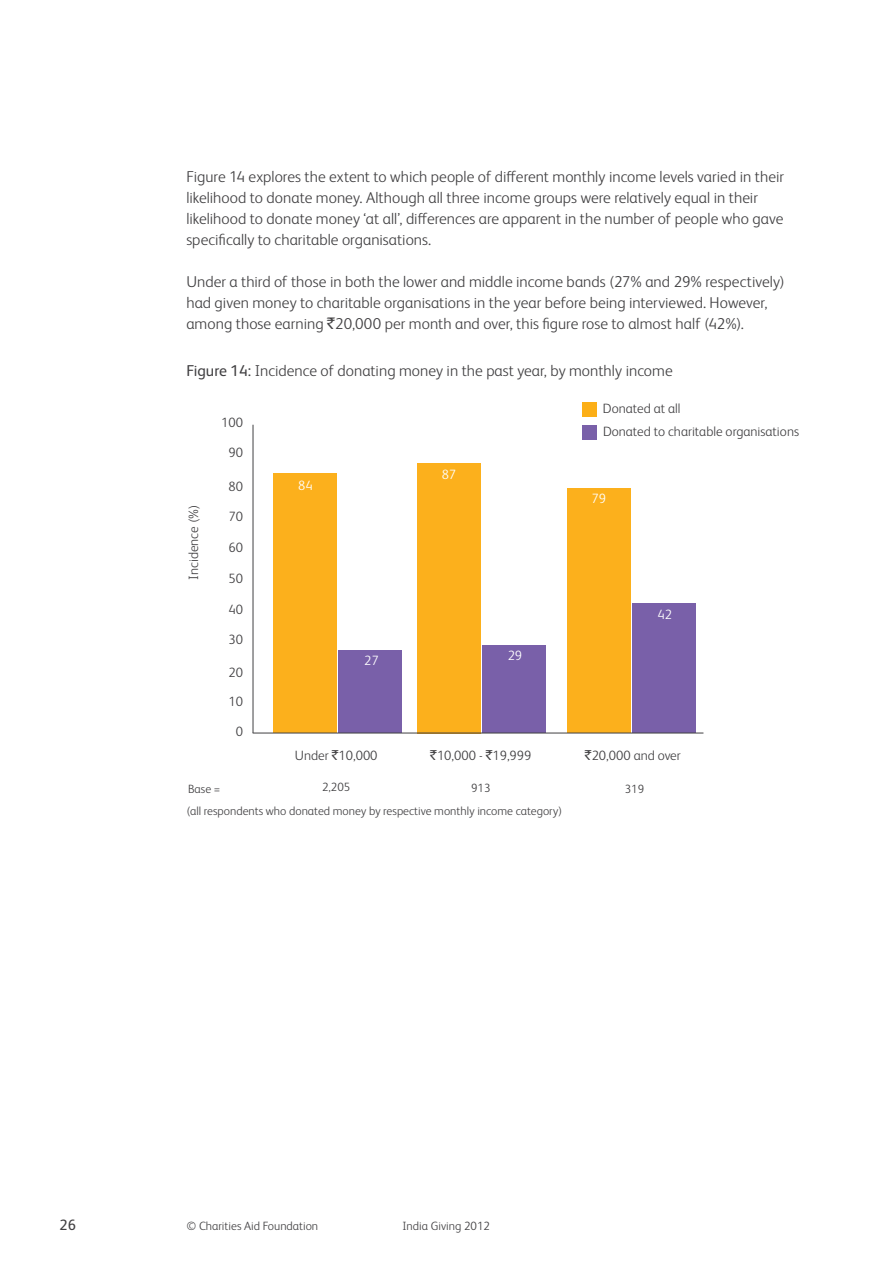
<style>
.page{position:relative;width:893px;height:1263px;background:#fff}
.page>*{position:absolute;margin:0;border:0;box-sizing:border-box;transform-origin:0 0}
.t1{font:300 15.75px/21px "FS Albert Pro";color:#414042}
.t2{font:15px "FS Albert Pro";color:#414042}
.t3{font:300 13.5px/23.1px "FS Albert Pro";color:#414042}
.t4{font:300 13.5px "FS Albert Pro";color:#fff}
.t5{font:300 12px "FS Albert Pro";color:#414042}
.s1{font-family:"Rupee Foradian";font-weight:400}
.s2{font-weight:400}
</style>
<div class="page">
<div style="left:582px;top:402px;width:15px;height:15px;background:#fcaf17"></div>
<div style="left:582px;top:425px;width:15px;height:15px;background:#7960a9"></div>
<div style="left:274px;top:474px;width:63px;height:259px;background:#fcb01c"></div>
<div style="left:338px;top:650px;width:64px;height:83px;background:#7960a9"></div>
<hr style="left:253px;top:425px;width:1px;height:308px;background:#414042">
<div style="left:417px;top:463px;width:64px;height:270px;background:#fcb01c"></div>
<div style="left:482px;top:646px;width:64px;height:87px;background:#7960a9"></div>
<div style="left:567px;top:488px;width:64px;height:245px;background:#fcb01c"></div>
<div style="left:632px;top:603px;width:64px;height:130px;background:#7960a9"></div>
<hr style="left:253px;top:733px;width:450px;height:1px;background:#414042">
<p class="t1" style="left:186px;top:165px;width:599px">Figure 14 explores the extent to which people of different monthly income levels varied in their likelihood to donate money. Although all three income groups were relatively equal in their likelihood to donate money ‘at all’, differences are apparent in the number of people who gave specifically to charitable organisations.</p>
<p class="t1" style="left:186px;top:270px;width:600px">Under a third of those in both the lower and middle income bands (27% and 29% respectively) had given money to charitable organisations in the year before being interviewed. However, among those earning <span class="s1">`</span>20,000 per month and over, this figure rose to almost half (42%).</p>
<p class="t1" style="left:186px;top:359px;width:488px"><span class="s2">Figure 14:</span> Incidence of donating money in the past year, by monthly income</p>
<p class="t3" style="left:603px;top:396px;width:198px">Donated at all<br>Donated to charitable organisations</p>
<p class="t3" style="left:221px;top:410px;width:23px">100</p>
<p class="t3" style="left:228px;top:440px;width:16px">90</p>
<p class="t3" style="left:228px;top:474px;width:16px">80</p>
<p class="t3" style="left:228px;top:504px;width:16px">70</p>
<p class="t3" style="left:228px;top:535px;width:16px">60</p>
<p class="t3" style="left:228px;top:565px;width:16px">50</p>
<p class="t3" style="left:228px;top:597px;width:16px">40</p>
<p class="t3" style="left:228px;top:627px;width:16px">30</p>
<p class="t3" style="left:228px;top:657px;width:16px;line-height:28.7px">20<br>10</p>
<p class="t3" style="left:236px;top:719px;width:9px">0</p>
<p class="t4" style="left:442px;top:465px;width:16px">87</p>
<p class="t4" style="left:298px;top:476px;width:16px">84</p>
<p class="t4" style="left:592px;top:489px;width:16px">79</p>
<p class="t3" style="left:181px;top:580px;width:76px;rotate:-90deg">Incidence (%)</p>
<p class="t4" style="left:658px;top:605px;width:16px">42</p>
<p class="t4" style="left:508px;top:646px;width:16px">29</p>
<p class="t4" style="left:364px;top:651px;width:16px">27</p>
<p class="t3" style="left:295px;top:743px;width:84px">Under <span class="s1">`</span>10,000</p>
<p class="t3" style="left:430px;top:743px;width:103px"><span class="s1">`</span>10,000 - <span class="s1">`</span>19,999</p>
<p class="t3" style="left:585px;top:743px;width:97px"><span class="s1">`</span>20,000 and over</p>
<p class="t5" style="left:188px;top:781px;width:34px">Base =</p>
<p class="t5" style="left:322px;top:779px;width:30px">2,205</p>
<p class="t5" style="left:471px;top:780px;width:21px">913</p>
<p class="t5" style="left:625px;top:781px;width:21px">319</p>
<p class="t5" style="left:186px;top:802px;width:377px">(all respondents who donated money by respective monthly income category)</p>
<p class="t2" style="left:60px;top:1214px;width:18px">26</p>
<p class="t5" style="left:186px;top:1217px;width:133px">© Charities Aid Foundation</p>
<p class="t5" style="left:402px;top:1217px;width:89px">India Giving 2012</p>
</div>
